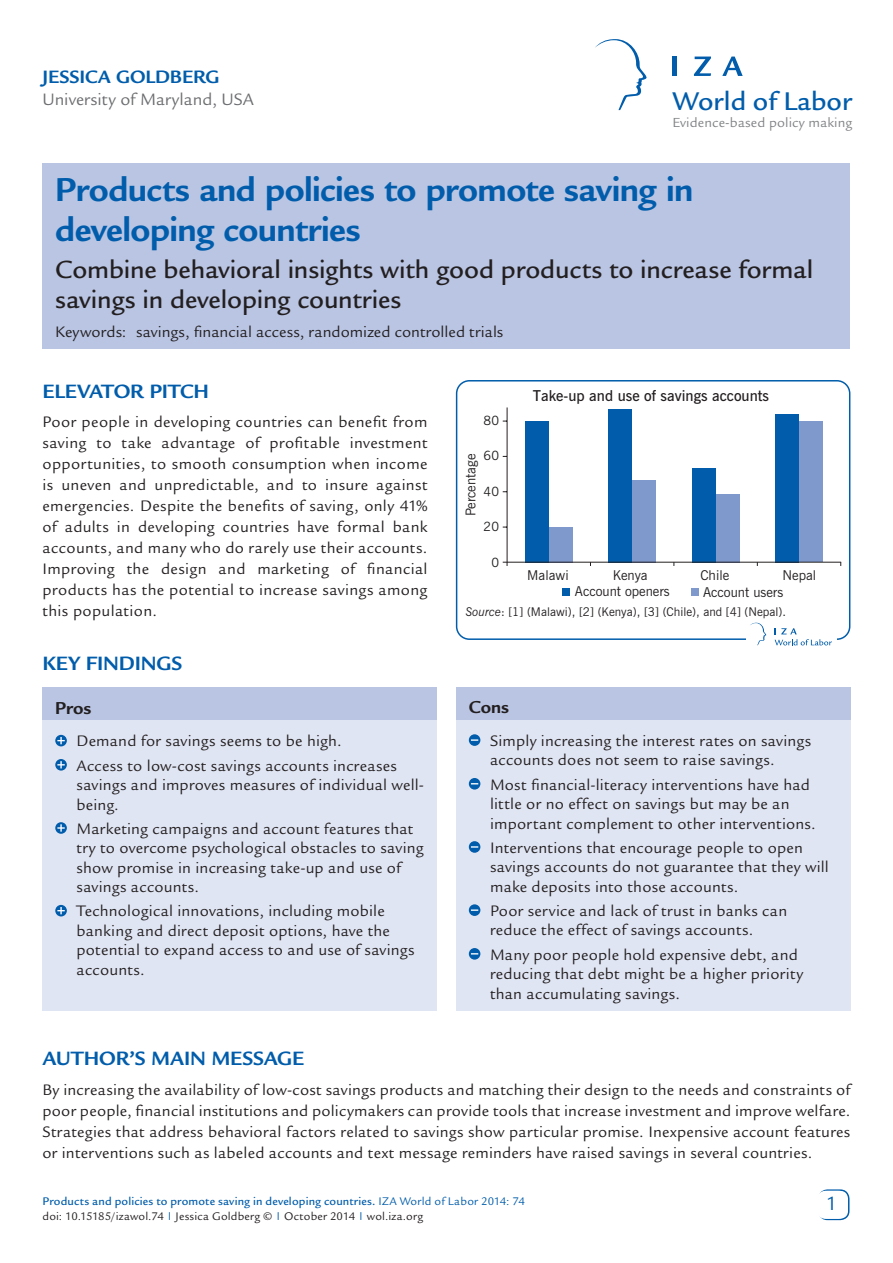
<style>
.page{position:relative;width:893px;height:1263px;background:#fff}
.page>*{position:absolute;margin:0;border:0;box-sizing:border-box;transform-origin:0 0}
.t1{font:700 36px/40.5px "Legacy Sans Std";letter-spacing:-.015em;color:#015dab}
.t2{font:27.9px "Legacy Sans Md ITCTT Medium";color:#015dab}
.t3{font:500 27px/30px "Legacy Sans Std";letter-spacing:-.005em;color:#231f20}
.t4{font:700 21px "Legacy Sans Std";letter-spacing:-.01em;color:#015dab}
.t5{font:21px "Legacy Sans Std";color:#015dab}
.t6{font:700 19.5px "Legacy Sans Std";letter-spacing:-.005em;color:#015dab}
.t7{font:700 18.75px "Legacy Sans Std";color:#231f20}
.t8{font:18px "Legacy Sans Std";color:#6c6d70}
.t9{font:16.5px/19.5px "Legacy Sans Std";letter-spacing:.015em;color:#231f20}
.t10{font:600 15px "News Gothic BT";color:#231f20}
.t11{font:14.25px "Legacy Sans ITCTT Book";letter-spacing:.01em;color:#808285}
.t12{font:13.5px/16.2px "News Gothic BT";color:#231f20}
.t13{font:12.75px "News Gothic BT";color:#231f20}
.t14{font:12px/15px "Legacy Sans Std";letter-spacing:.015em;color:#231f20}
.t15{font:12px "News Gothic BT";color:#231f20}
.s1{font-style:italic}
.s2{font-weight:500;color:#015dab}
.s3{color:#015dab}
</style>
<div class="page">
<hr style="left:672px;top:57px;width:4px;height:19px;background:#015dab">
<svg style="left:694px;top:57px;width:17px;height:19px"></svg>
<svg style="left:722px;top:57px;width:21px;height:19px"></svg>
<svg style="left:595px;top:39px;width:52px;height:71px"></svg>
<div style="left:818px;top:1189px;width:31px;height:31px;border:2px solid #015dab;border-radius:9px"></div>
<div style="left:817px;top:1191px;width:30px;height:28px;background:#fff;border-radius:9px"></div>
<div style="left:456px;top:689px;width:394px;height:322px;background:#e0e5f3"></div>
<div style="left:43px;top:689px;width:394px;height:322px;background:#e0e5f3"></div>
<div style="left:43px;top:687px;width:394px;height:32px;background:#b9c5e3"></div>
<div style="left:456px;top:687px;width:394px;height:32px;background:#b9c5e3"></div>
<svg style="left:55px;top:735px;width:12px;height:11px"></svg>
<svg style="left:57px;top:737px;width:8px;height:7px"></svg>
<svg style="left:55px;top:759px;width:12px;height:12px"></svg>
<svg style="left:57px;top:761px;width:8px;height:7px"></svg>
<svg style="left:55px;top:822px;width:12px;height:12px"></svg>
<svg style="left:57px;top:824px;width:8px;height:8px"></svg>
<svg style="left:55px;top:905px;width:12px;height:11px"></svg>
<svg style="left:57px;top:907px;width:8px;height:7px"></svg>
<div style="left:469px;top:734px;width:11px;height:12px;background:#015dab;border-radius:50%"></div>
<svg style="left:471px;top:739px;width:7px;height:2px"></svg>
<svg style="left:469px;top:778px;width:11px;height:11px"></svg>
<div style="left:469px;top:841px;width:11px;height:12px;background:#015dab;border-radius:50%"></div>
<svg style="left:471px;top:846px;width:7px;height:2px"></svg>
<div style="left:469px;top:904px;width:11px;height:12px;background:#015dab;border-radius:50%"></div>
<svg style="left:471px;top:909px;width:7px;height:2px"></svg>
<svg style="left:469px;top:948px;width:11px;height:12px"></svg>
<div style="left:43px;top:163px;width:807px;height:186px;background:#b9c5e3"></div>
<div style="left:456px;top:380px;width:394px;height:260px;border:2px solid #015dab;border-radius:13px"></div>
<hr style="left:507px;top:407px;width:1px;height:155px;background:#231f20">
<div style="left:747px;top:619px;width:90px;height:30px;background:#fff"></div>
<svg style="left:750px;top:623px;width:16px;height:22px"></svg>
<svg style="left:774px;top:628px;width:58px;height:17px"></svg>
<div style="left:525px;top:421px;width:24px;height:141px;background:#015dab"></div>
<div style="left:549px;top:527px;width:24px;height:35px;background:#7f99cd"></div>
<div style="left:608px;top:409px;width:24px;height:153px;background:#015dab"></div>
<div style="left:632px;top:480px;width:24px;height:82px;background:#7f99cd"></div>
<div style="left:692px;top:468px;width:24px;height:94px;background:#015dab"></div>
<div style="left:716px;top:494px;width:23px;height:68px;background:#7f99cd"></div>
<div style="left:775px;top:414px;width:24px;height:148px;background:#015dab"></div>
<div style="left:799px;top:421px;width:24px;height:141px;background:#7f99cd"></div>
<hr style="left:503px;top:562px;width:338px;height:1px;background:#231f20">
<div style="left:563px;top:588px;width:7px;height:8px;background:#015dab"></div>
<div style="left:691px;top:588px;width:7px;height:8px;background:#7f99cd"></div>
<p class="t6" style="left:43px;top:66px;width:175px">Jessica Goldberg</p>
<p class="t8" style="left:43px;top:89px;width:213px">University of Maryland, USA</p>
<h2 class="t2" style="left:672px;top:86px;width:181px">World of Labor</h2>
<p class="t11" style="left:672px;top:114px;width:181px">Evidence-based policy making</p>
<h1 class="t1" style="left:55px;top:169px;width:640px">Products and policies to promote saving in developing countries</h1>
<h3 class="t3" style="left:55px;top:255px;width:759px">Combine behavioral insights with good products to increase formal savings in developing countries</h3>
<p class="t9" style="left:55px;top:322px;width:450px">Keywords: savings, financial access, randomized controlled trials</p>
<p class="t4" style="left:43px;top:379px;width:168px">ELEVATOR PI TCH</p>
<p class="t9" style="left:43px;top:412px;width:387px;line-height:21px;text-align:justify">Poor people in developing countries can benefit from saving to take advantage of profitable investment opportunities, to smooth consumption when income is uneven and unpredictable, and to insure against emergencies. Despite the benefits of saving, only 41% of adults in developing countries have formal bank accounts, and many who do rarely use their accounts.<br>Improving the design and marketing of financial products has the potential to increase savings among this population.</p>
<p class="t4" style="left:43px;top:651px;width:140px">KEY FINDI NGS</p>
<p class="t7" style="left:55px;top:697px;width:38px">Pros</p>
<p class="t9" style="left:77px;top:729px;width:322px;line-height:24.2px">Demand for savings seems to be high.<br>Access to low-cost savings accounts increases</p>
<p class="t9" style="left:77px;top:775px;width:349px">savings and improves measures of individual well&shy;being.</p>
<p class="t9" style="left:77px;top:819px;width:349px">Marketing campaigns and account features that try to overcome psychological obstacles to saving show promise in increasing take-up and use of savings accounts.</p>
<p class="t9" style="left:77px;top:902px;width:340px">Technological innovations, including mobile banking and direct deposit options, have the potential to expand access to and use of savings accounts.</p>
<p class="t13" style="left:484px;top:413px;width:17px">80</p>
<p class="t13" style="left:484px;top:448px;width:17px">60</p>
<p class="t13" style="left:484px;top:483px;width:17px">40</p>
<p class="t13" style="left:484px;top:519px;width:17px">20</p>
<p class="t13" style="left:491px;top:554px;width:9px">0</p>
<p class="t12" style="left:463px;top:516px;width:64px;rotate:-90deg">Percentage</p>
<p class="t10" style="left:533px;top:386px;width:238px">Take-up and use of savings accounts</p>
<p class="t12" style="left:613px;top:567px;width:36px">Kenya</p>
<p class="t12" style="left:700px;top:567px;width:30px">Chile</p>
<p class="t12" style="left:527px;top:567px;width:43px">Malawi</p>
<p class="t12" style="left:703px;top:567px;width:115px;text-indent:79px">Nepal<br>Account users</p>
<p class="t12" style="left:575px;top:583px;width:96px">Account openers</p>
<p class="t15" style="left:465px;top:605px;width:322px"><span class="s1">Source</span>: [1] (Malawi), [2] (Kenya), [3] (Chile), and [4] (Nepal).</p>
<p class="t7" style="left:469px;top:696px;width:42px">Cons</p>
<p class="t9" style="left:490px;top:731px;width:322px">Simply increasing the interest rates on savings accounts does not seem to raise savings.</p>
<p class="t9" style="left:490px;top:775px;width:327px">Most financial-literacy interventions have had little or no effect on savings but may be an important complement to other interventions.</p>
<p class="t9" style="left:490px;top:838px;width:340px">Interventions that encourage people to open savings accounts do not guarantee that they will make deposits into those accounts.</p>
<p class="t9" style="left:490px;top:901px;width:299px">Poor service and lack of trust in banks can reduce the effect of savings accounts.</p>
<p class="t9" style="left:490px;top:945px;width:314px">Many poor people hold expensive debt, and reducing that debt might be a higher priority than accumulating savings.</p>
<p class="t4" style="left:43px;top:1046px;width:201px">AUTHOR’S MAI N MESSA</p>
<p class="t4" style="left:277px;top:1046px;width:26px">GE</p>
<p class="t9" style="left:43px;top:1079px;width:809px;line-height:21px;text-align:justify">By increasing the availability of low-cost savings products and matching their design to the needs and constraints of poor people, financial institutions and policymakers can provide tools that increase investment and improve welfare.<br>Strategies that address behavioral factors related to savings show particular promise. Inexpensive account features or interventions such as labeled accounts and text message reminders have raised savings in several countries.</p>
<p class="t14" style="left:43px;top:1193px;width:484px"><span class="s2">Products and policies to promote saving in developing countries.</span> <span class="s3">IZA World of Labor 2014: 74 </span>doi: 10.15185/izawol.74 <sup>|</sup> Jessica Goldberg © <sup>|</sup> October 2014 <sup>|</sup> wol.iza.org</p>
<p class="t5" style="left:828px;top:1192px;width:13px">1</p>
</div>
